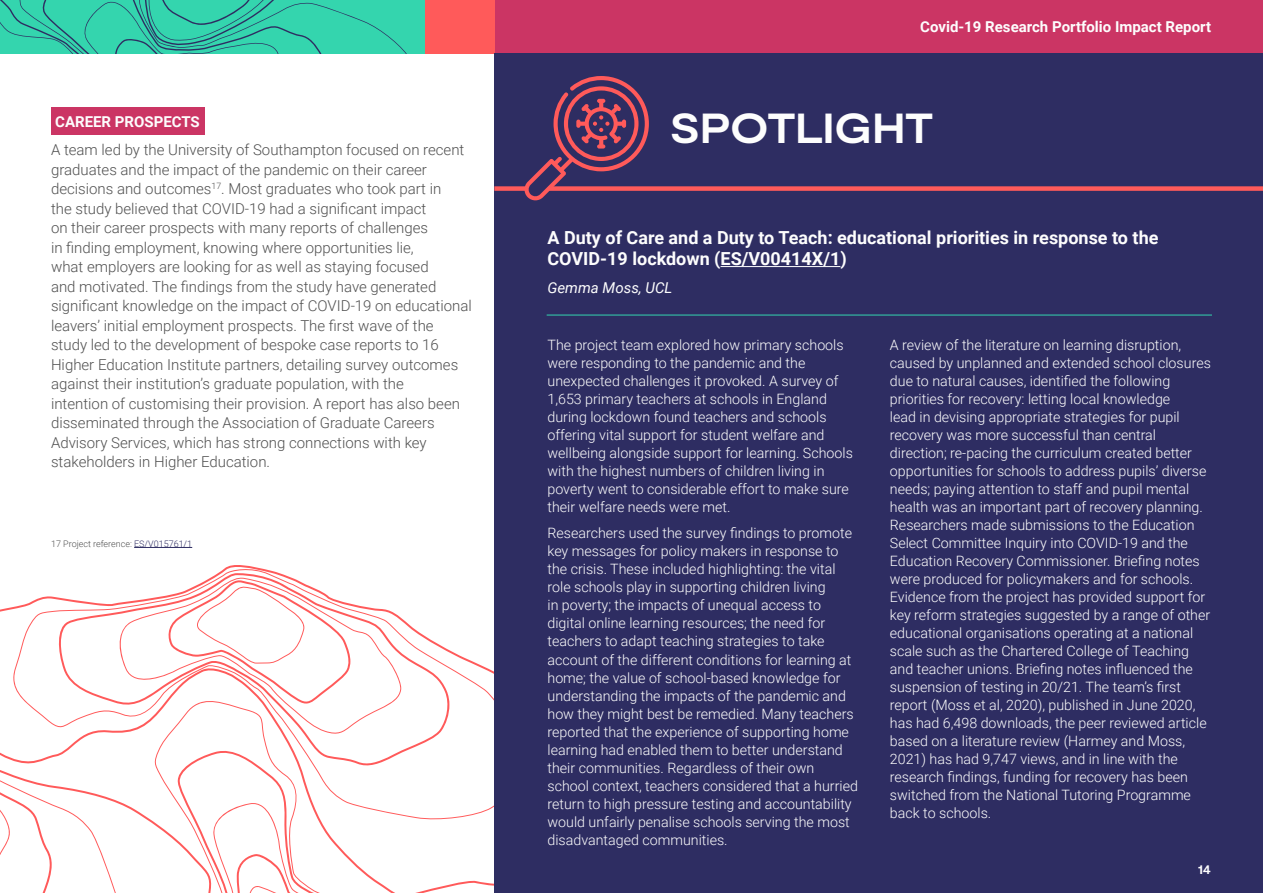
<style>
.page{position:relative;width:1263px;height:893px;background:#fff}
.page>*{position:absolute;margin:0;border:0;box-sizing:border-box;transform-origin:0 0}
.body_copy{font:700 expanded 42px "Moderat";letter-spacing:-.01em;color:#fdfdfd}
.body_copy-2{font:700 18px/21px "Roboto";color:#fdfdfd}
.body_copy-3{font:300 15px/19.5px "Roboto";color:#505050}
.case_study_head{font:700 15px "Roboto";color:#fdfdfd}
.body_copy-4{font:italic 15px "Roboto";color:#fdfdfd}
.body_copy-5{font:300 14.25px/18px "Roboto";color:#fdfdfd}
.t1{font:700 13.5px "Moderat";color:#fdfdfd}
.ref{font:300 9px "Roboto";color:#505050}
.s1{color:#2e2d62}
</style>
<div class="page">
<div style="left:478px;top:0;width:785px;height:53px;background:#cb3564"></div>
<svg style="left:0;top:0;width:425px;height:53px;background:#33c8a8"></svg>
<div style="left:425px;top:0;width:69px;height:53px;background:#ff5a5a"></div>
<svg style="left:0;top:565px;width:494px;height:328px"></svg>
<svg style="left:8px;top:566px;width:486px;height:256px"></svg>
<div style="left:51px;top:108px;width:153px;height:27px;background:#cb3564"></div>
<hr style="left:134px;top:547px;width:58px;height:1px;background:#2e2d62">
<div style="left:494px;top:53px;width:769px;height:840px;background:#2e2d62"></div>
<svg style="left:524px;top:76px;width:125px;height:125px"></svg>
<div style="left:550px;top:186px;width:713px;height:5px;background:#ff5a5a"></div>
<hr style="left:720px;top:266px;width:120px;height:1px;background:#fdfdfd">
<hr style="left:547px;top:315px;width:665px;height:1px;background:#34d5ae">
<div style="left:494px;top:186px;width:32px;height:5px;background:#ff5a5a"></div>
<p class="case_study_head" style="left:55px;top:111px;width:146px">CAREER PROSPECTS</p>
<p class="body_copy-3" style="left:51px;top:140px;width:422px">A team led by the University of Southampton focused on recent graduates and the impact of the pandemic on their career decisions and outcomes<sup>17</sup>. Most graduates who took part in<br>the study believed that COVID-19 had a significant impact<br>on their career prospects with many reports of challenges<br>in finding employment, knowing where opportunities lie,<br>what employers are looking for as well as staying focused<br>and motivated. The findings from the study have generated significant knowledge on the impact of COVID-19 on educational leavers’ initial employment prospects. The first wave of the study led to the development of bespoke case reports to 16<br>Higher Education Institute partners, detailing survey outcomes against their institution’s graduate population, with the<br>intention of customising their provision. A report has also been disseminated through the Association of Graduate Careers Advisory Services, which has strong connections with key stakeholders in Higher Education.</p>
<p class="ref" style="left:51px;top:537px;width:143px">17 Project reference: <span class="s1">ES/V015761/1</span></p>
<p class="case_study_head" style="left:920px;top:16px;width:292px">Covid-19 Research Portfolio Impact Report</p>
<p class="body_copy" style="left:670px;top:104px;width:265px">SPOTLIGHT</p>
<p class="body_copy-2" style="left:547px;top:227px;width:612px">A Duty of Care and a Duty to Teach: educational priorities in response to the<br>COVID-19 lockdown (ES/V00414X/1)</p>
<p class="body_copy-4" style="left:547px;top:277px;width:126px">Gemma Moss, UCL</p>
<p class="body_copy-5" style="left:547px;top:335px;width:307px">The project team explored how primary schools were responding to the pandemic and the unexpected challenges it provoked. A survey of 1,653 primary teachers at schools in England during lockdown found teachers and schools offering vital support for student welfare and wellbeing alongside support for learning. Schools with the highest numbers of children living in poverty went to considerable effort to make sure their welfare needs were met.</p>
<p class="body_copy-5" style="left:547px;top:524px;width:312px">Researchers used the survey findings to promote key messages for policy makers in response to the crisis. These included highlighting: the vital role schools play in supporting children living<br>in poverty; the impacts of unequal access to digital online learning resources; the need for teachers to adapt teaching strategies to take account of the different conditions for learning at home; the value of school-based knowledge for understanding the impacts of the pandemic and how they might best be remedied. Many teachers reported that the experience of supporting home learning had enabled them to better understand their communities. Regardless of their own school context, teachers considered that a hurried return to high pressure testing and accountability would unfairly penalise schools serving the most disadvantaged communities.</p>
<p class="body_copy-5" style="left:890px;top:335px;width:322px">A review of the literature on learning disruption, caused by unplanned and extended school closures due to natural causes, identified the following priorities for recovery: letting local knowledge<br>lead in devising appropriate strategies for pupil recovery was more successful than central direction; re-pacing the curriculum created better opportunities for schools to address pupils’ diverse needs; paying attention to staff and pupil mental health was an important part of recovery planning.<br>Researchers made submissions to the Education Select Committee Inquiry into COVID-19 and the Education Recovery Commissioner. Briefing notes were produced for policymakers and for schools.<br>Evidence from the project has provided support for key reform strategies suggested by a range of other educational organisations operating at a national scale such as the Chartered College of Teaching and teacher unions. Briefing notes influenced the suspension of testing in 20/21. The team’s first report (Moss et al, 2020), published in June 2020, has had 6,498 downloads, the peer reviewed article based on a literature review (Harmey and Moss, 2021) has had 9,747 views, and in line with the research findings, funding for recovery has been switched from the National Tutoring Programme back to schools.</p>
<p class="t1" style="left:1198px;top:861px;width:15px">14</p>
</div>
